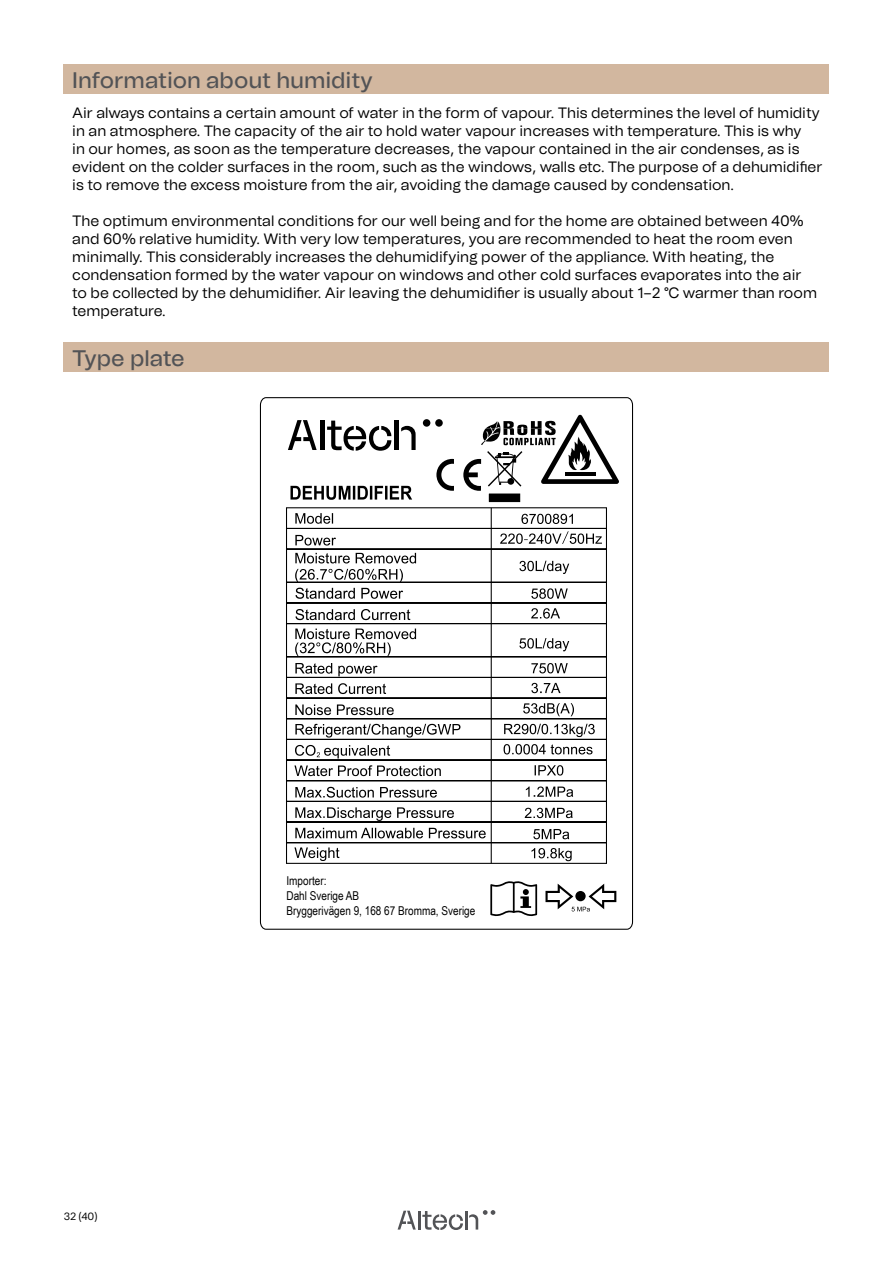
<style>
.page{position:relative;width:893px;height:1263px;background:#fff}
.page>*{position:absolute;margin:0;border:0;box-sizing:border-box;transform-origin:0 0}
.t1{font:500 22.5px "Tomato Grotesk";color:#525356}
.t2{font:15px/18px "Tomato Grotesk";color:#000}
.t3{font:12.15px/14.7px "Arial Narrow";color:#000}
.t4{font:10.5px "Tomato Grotesk";color:#000}
</style>
<div class="page">
<hr style="left:465px;top:1211px;width:3px;height:18px;background:#525356">
<svg style="left:398px;top:1211px;width:65px;height:19px"></svg>
<svg style="left:469px;top:1210px;width:26px;height:19px"></svg>
<svg style="left:259px;top:397px;width:375px;height:533px"></svg>
<svg style="left:290px;top:486px;width:122px;height:14px"></svg>
<svg style="left:285px;top:507px;width:322px;height:357px"></svg>
<hr style="left:491px;top:508px;width:1px;height:355px;background:#000">
<svg style="left:295px;top:513px;width:38px;height:11px"></svg>
<svg style="left:295px;top:535px;width:41px;height:10px"></svg>
<svg style="left:295px;top:553px;width:121px;height:10px"></svg>
<svg style="left:295px;top:628px;width:121px;height:28px"></svg>
<svg style="left:295px;top:663px;width:82px;height:13px"></svg>
<svg style="left:295px;top:683px;width:91px;height:11px"></svg>
<svg style="left:295px;top:704px;width:99px;height:11px"></svg>
<svg style="left:295px;top:724px;width:165px;height:13px"></svg>
<svg style="left:295px;top:745px;width:95px;height:13px"></svg>
<svg style="left:294px;top:765px;width:147px;height:11px"></svg>
<svg style="left:295px;top:787px;width:142px;height:11px"></svg>
<svg style="left:295px;top:807px;width:159px;height:14px"></svg>
<svg style="left:295px;top:828px;width:191px;height:10px"></svg>
<svg style="left:294px;top:847px;width:45px;height:14px"></svg>
<svg style="left:500px;top:531px;width:102px;height:13px"></svg>
<svg style="left:519px;top:561px;width:50px;height:13px"></svg>
<svg style="left:531px;top:588px;width:37px;height:11px"></svg>
<svg style="left:531px;top:608px;width:29px;height:11px"></svg>
<svg style="left:519px;top:638px;width:50px;height:13px"></svg>
<svg style="left:531px;top:663px;width:37px;height:10px"></svg>
<svg style="left:531px;top:683px;width:30px;height:10px"></svg>
<svg style="left:504px;top:724px;width:91px;height:13px"></svg>
<svg style="left:504px;top:744px;width:88px;height:10px"></svg>
<svg style="left:535px;top:765px;width:28px;height:10px"></svg>
<svg style="left:526px;top:786px;width:47px;height:11px"></svg>
<svg style="left:525px;top:808px;width:48px;height:10px"></svg>
<svg style="left:533px;top:829px;width:36px;height:10px"></svg>
<svg style="left:531px;top:848px;width:41px;height:13px"></svg>
<svg style="left:523px;top:703px;width:51px;height:13px"></svg>
<svg style="left:521px;top:514px;width:52px;height:10px"></svg>
<svg style="left:295px;top:569px;width:108px;height:30px"></svg>
<svg style="left:295px;top:609px;width:60px;height:11px"></svg>
<svg style="left:361px;top:609px;width:49px;height:11px"></svg>
<svg style="left:436px;top:459px;width:18px;height:32px"></svg>
<svg style="left:463px;top:415px;width:156px;height:87px"></svg>
<svg style="left:490px;top:880px;width:47px;height:36px"></svg>
<svg style="left:544px;top:881px;width:73px;height:31px"></svg>
<div style="left:423px;top:419px;width:7px;height:8px;background:#000;border-radius:50%"></div>
<div style="left:435px;top:419px;width:8px;height:8px;background:#000;border-radius:50%"></div>
<hr style="left:320px;top:420px;width:4px;height:30px;background:#000">
<hr style="left:395px;top:420px;width:4px;height:30px;background:#000">
<svg style="left:288px;top:420px;width:29px;height:30px"></svg>
<svg style="left:327px;top:421px;width:64px;height:30px"></svg>
<svg style="left:401px;top:426px;width:15px;height:24px"></svg>
<div style="left:64px;top:342px;width:765px;height:30px;background:#d2b79f"></div>
<div style="left:64px;top:64px;width:765px;height:30px;background:#d2b79f"></div>
<h1 class="t1" style="left:72px;top:64px;width:302px">Information about humidity</h1>
<p class="t2" style="left:72px;top:104px;width:752px">Air always contains a certain amount of water in the form of vapour. This determines the level of humidity in an atmosphere. The capacity of the air to hold water vapour increases with temperature. This is why<br>in our homes, as soon as the temperature decreases, the vapour contained in the air condenses, as is evident on the colder surfaces in the room, such as the windows, walls etc. The purpose of a dehumidifier is to remove the excess moisture from the air, avoiding the damage caused by condensation.</p>
<p class="t2" style="left:72px;top:212px;width:746px">The optimum environmental conditions for our well being and for the home are obtained between 40% and 60% relative humidity. With very low temperatures, you are recommended to heat the room even minimally. This considerably increases the dehumidifying power of the appliance. With heating, the condensation formed by the water vapour on windows and other cold surfaces evaporates into the air to be collected by the dehumidifier. Air leaving the dehumidifier is usually about 1–2 °C warmer than room temperature.</p>
<h1 class="t1" style="left:72px;top:342px;width:114px">Type plate</h1>
<p class="t4" style="left:64px;top:1209px;width:35px">32 (40)</p>
<p class="t3" style="left:286px;top:873px;width:190px">Importer:<br>Dahl Sverige AB<br>Bryggerivägen 9, 168 67 Bromma, Sverige</p>
</div>
